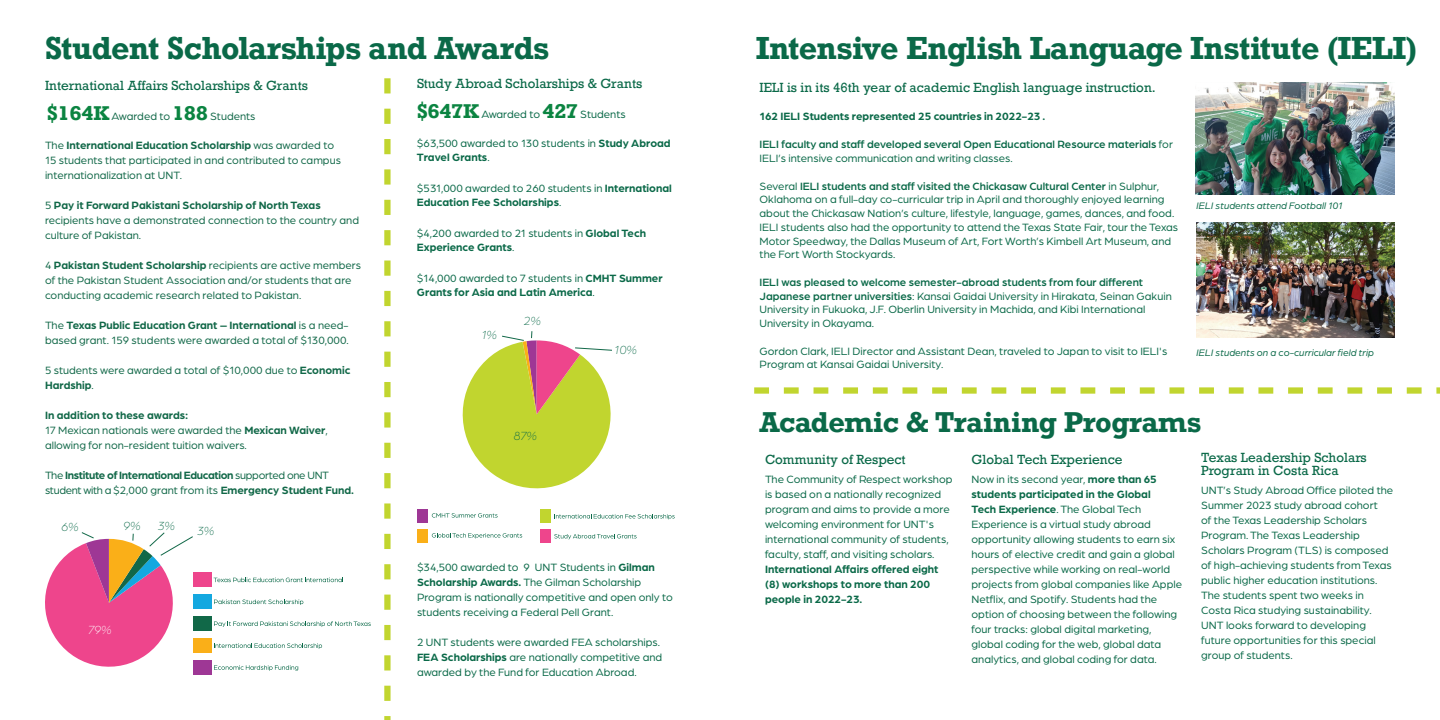
<style>
.page{position:relative;width:1440px;height:720px;background:#fff}
.page>*{position:absolute;margin:0;border:0;box-sizing:border-box;transform-origin:0 0}
.t1{font:700 30px "Rockwell";letter-spacing:-.02em;color:#0a6948}
.t2{font:700 27px "Rockwell";letter-spacing:-.01em;color:#0a6948}
.t3{font:12.5px/13.8px "Rockwell";color:#0a6948}
.t4{font:italic 300 12.5px "Arboria";color:#0a6948}
.t5{font:italic 300 12.5px "Arboria";color:#fff}
.t6{font:11.25px/15px "Arboria";color:#0a6948}
.t7{font:11.25px/15px "Arboria";color:#116848}
.t8{font:700 11.25px/15px "Arboria";color:#0a6948}
.t9{font:500 11.25px/13.8px "Arboria";color:#0a6948}
.t10{font:700 11.25px/15px "Arboria";letter-spacing:-.03em;color:#116848}
.t11{font:italic 10px "Arboria";color:#0a6948}
.s1{font-family:"Rockwell";font-weight:700;font-size:18.75px;color:#0b8441}
.s2{font-weight:700}
.s3{font-weight:400}
.s4{font-weight:500}
</style>
<div class="page">
<svg style="left:384px;top:78px;width:7px;height:642px"></svg>
<svg style="left:754px;top:387px;width:686px;height:7px"></svg>
<img style="left:1197px;top:222px;width:198px;height:115px">
<img style="left:1196px;top:82px;width:199px;height:113px">
<div style="left:417px;top:509px;width:10px;height:13px;background:#9e3795"></div>
<div style="left:540px;top:509px;width:10px;height:13px;background:#c1d52f"></div>
<div style="left:417px;top:529px;width:10px;height:13px;background:#faaf18"></div>
<div style="left:540px;top:529px;width:10px;height:13px;background:#ee458c"></div>
<svg style="left:462px;top:331px;width:150px;height:158px"></svg>
<div style="left:193px;top:572px;width:18px;height:15px;background:#ee458c"></div>
<div style="left:193px;top:594px;width:18px;height:15px;background:#14a8e0"></div>
<div style="left:193px;top:616px;width:18px;height:15px;background:#116848"></div>
<div style="left:193px;top:638px;width:18px;height:15px;background:#faaf18"></div>
<div style="left:193px;top:660px;width:18px;height:15px;background:#9e3795"></div>
<svg style="left:45px;top:532px;width:148px;height:135px"></svg>
<svg style="left:214px;top:578px;width:129px;height:4px"></svg>
<svg style="left:214px;top:599px;width:89px;height:6px"></svg>
<svg style="left:214px;top:621px;width:157px;height:6px"></svg>
<svg style="left:214px;top:643px;width:108px;height:6px"></svg>
<svg style="left:214px;top:665px;width:84px;height:6px"></svg>
<svg style="left:432px;top:513px;width:66px;height:5px"></svg>
<svg style="left:432px;top:533px;width:90px;height:5px"></svg>
<svg style="left:554px;top:514px;width:121px;height:5px"></svg>
<svg style="left:554px;top:534px;width:83px;height:5px"></svg>
<h1 class="t1" style="left:45px;top:29px;width:506px">Student Scholarships and Awards</h1>
<p class="t3" style="left:45px;top:79px;width:265px">International Affairs Scholarships &amp; Grants</p>
<p class="t7" style="left:47px;top:109px;width:210px"><span class="s1">$164K</span> Awarded to <span class="s1">188</span> Students</p>
<p class="t7" style="left:45px;top:138px;width:297px">The <span class="s2">International Education Scholarship</span> was awarded to<br>15 students that participated in and contributed to campus internationalization at UNT.</p>
<p class="t7" style="left:45px;top:198px;width:316px">5 <span class="s2">Pay it Forward Pakistani Scholarship of North Texas </span>recipients have a demonstrated connection to the country and culture of Pakistan.</p>
<p class="t7" style="left:45px;top:258px;width:318px">4 <span class="s2">Pakistan Student Scholarship</span> recipients are active members of the Pakistan Student Association and/or students that are conducting academic research related to Pakistan.</p>
<p class="t7" style="left:45px;top:318px;width:305px">The <span class="s2">Texas Public Education Grant – International</span> is a need&shy;based grant. 159 students were awarded a total of $130,000.</p>
<p class="t7" style="left:45px;top:363px;width:307px">5 students were awarded a total of $10,000 due to <span class="s2">Economic<br>Hardship</span>.</p>
<p class="t7" style="left:45px;top:408px;width:284px"><span class="s2">In addition to these awards:<br></span>17 Mexican nationals were awarded the <span class="s2">Mexican Waiver</span>, allowing for non-resident tuition waivers.</p>
<p class="t10" style="left:45px;top:467px;width:311px"><span class="s3">The</span> Institute of International Education <span class="s3">supported one UNT student with a $2,000 grant from its</span> Emergency Student Fund.</p>
<p class="t4" style="left:61px;top:519px;width:19px">6%</p>
<p class="t4" style="left:123px;top:518px;width:19px">9%</p>
<p class="t4" style="left:158px;top:518px;width:19px">3%</p>
<p class="t4" style="left:197px;top:523px;width:19px">3%</p>
<p class="t5" style="left:88px;top:622px;width:25px">79%</p>
<p class="t3" style="left:417px;top:77px;width:227px">Study Abroad Scholarships &amp; Grants</p>
<p class="t6" style="left:417px;top:106px;width:210px"><span class="s1">$647K</span> Awarded to <span class="s1">427</span> Students</p>
<p class="t6" style="left:417px;top:135px;width:255px">$63,500 awarded to 130 students in <span class="s2">Study Abroad<br>Travel Grants</span>.</p>
<p class="t8" style="left:417px;top:180px;width:256px"><span class="s3">$531,000 awarded to 260 students in</span> International<br>Education Fee Scholarships<span class="s3">.</span></p>
<p class="t6" style="left:417px;top:225px;width:231px">$4,200 awarded to 21 students in <span class="s2">Global Tech<br>Experience Grants</span>.</p>
<p class="t8" style="left:417px;top:270px;width:247px"><span class="s3">$14,000 awarded to 7 students in</span> CMHT Summer<br>Grants for Asia and Latin America<span class="s3">.</span></p>
<p class="t4" style="left:482px;top:327px;width:17px">1%</p>
<p class="t4" style="left:524px;top:313px;width:19px">2%</p>
<p class="t4" style="left:514px;top:428px;width:25px">87%</p>
<p class="t4" style="left:615px;top:342px;width:24px">10%</p>
<p class="t6" style="left:417px;top:559px;width:257px">$34,500 awarded to 9 UNT Students in <span class="s2">Gilman Scholarship Awards.</span> The Gilman Scholarship Program is nationally competitive and open only to students receiving a Federal Pell Grant.</p>
<p class="t6" style="left:417px;top:634px;width:247px">2 UNT students were awarded FEA scholarships.<br><span class="s2">FEA Scholarships</span> are nationally competitive and awarded by the Fund for Education Abroad.</p>
<h1 class="t1" style="left:756px;top:29px;width:662px">Intensive English Language Institute (IELI)</h1>
<p class="t3" style="left:760px;top:81px;width:398px">IELI is in its 46th year of academic English language instruction.</p>
<p class="t8" style="left:760px;top:108px;width:287px">162 IELI Students represented 25 countries in 2022-23 .</p>
<p class="t9" style="left:760px;top:137px;width:415px">IELI faculty and staff developed several Open Educational Resource materials <span class="s3">for<br>IELI’s intensive communication and writing classes.</span></p>
<p class="t6" style="left:760px;top:179px;width:420px;line-height:13.8px">Several <span class="s4">IELI students and staff visited the Chickasaw Cultural Center</span> in Sulphur, Oklahoma on a full-day co-curricular trip in April and thoroughly enjoyed learning about the Chickasaw Nation’s culture, lifestyle, language, games, dances, and food.<br>IELI students also had the opportunity to attend the Texas State Fair, tour the Texas Motor Speedway, the Dallas Museum of Art, Fort Worth’s Kimbell Art Museum, and the Fort Worth Stockyards.</p>
<p class="t6" style="left:760px;top:275px;width:414px;line-height:13.8px"><span class="s4">IELI was pleased to welcome semester-abroad students from four different Japanese partner universities</span>: Kansai Gaidai University in Hirakata, Seinan Gakuin University in Fukuoka, J.F. Oberlin University in Machida, and Kibi International University in Okayama.</p>
<p class="t6" style="left:760px;top:344px;width:409px;line-height:13.8px">Gordon Clark, IELI Director and Assistant Dean, traveled to Japan to visit to IELI's<br>Program at Kansai Gaidai University.</p>
<p class="t11" style="left:1197px;top:199px;width:148px">IELI students attend Football 101</p>
<p class="t11" style="left:1197px;top:346px;width:179px">IELI students on a co-curricular field trip</p>
<h2 class="t2" style="left:760px;top:405px;width:443px">Academic &amp; Training Programs</h2>
<p class="t3" style="left:765px;top:453px;width:142px">Community of Respect</p>
<p class="t6" style="left:765px;top:471px;width:189px">The Community of Respect workshop is based on a nationally recognized program and aims to provide a more welcoming environment for UNT's international community of students, faculty, staff, and visiting scholars.</p>
<p class="t8" style="left:765px;top:561px;width:175px">International Affairs offered eight (8) workshops to more than 200 people in 2022-23.</p>
<p class="t3" style="left:972px;top:453px;width:153px">Global Tech Experience</p>
<p class="t6" style="left:972px;top:471px;width:212px">Now in its second year, <span class="s2">more than 65 students participated in the Global<br>Tech Experience</span>. The Global Tech Experience is a virtual study abroad opportunity allowing students to earn six hours of elective credit and gain a global perspective while working on real-world projects from global companies like Apple Netflix, and Spotify. Students had the option of choosing between the following four tracks: global digital marketing, global coding for the web, global data analytics, and global coding for data.</p>
<p class="t3" style="left:1201px;top:451px;width:167px">Texas Leadership Scholars<br>Program in Costa Rica</p>
<p class="t6" style="left:1201px;top:483px;width:194px">UNT’s Study Abroad Office piloted the Summer 2023 study abroad cohort<br>of the Texas Leadership Scholars Program. The Texas Leadership Scholars Program (TLS) is composed of high-achieving students from Texas public higher education institutions.<br>The students spent two weeks in Costa Rica studying sustainability.<br>UNT looks forward to developing future opportunities for this special group of students.</p>
</div>
